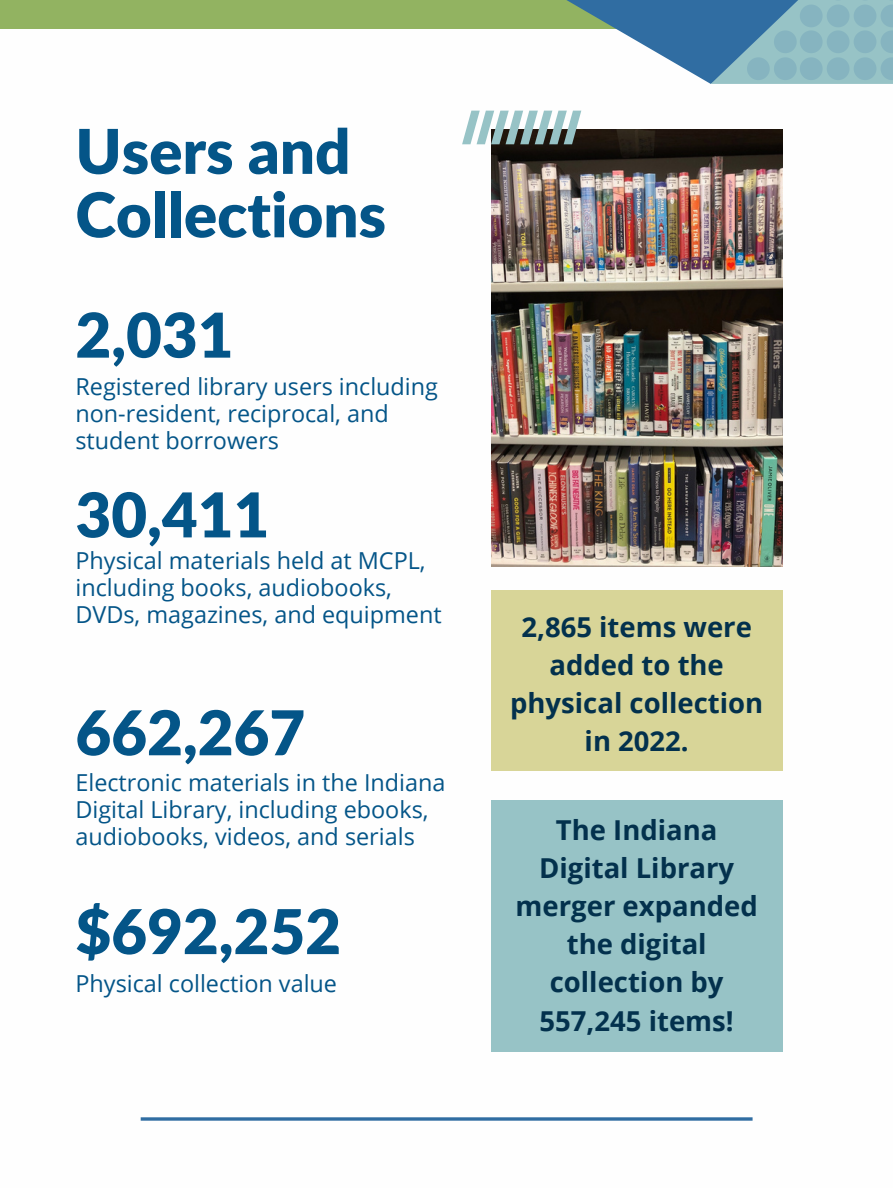
<style>
.page{position:relative;width:893px;height:1188px;background:#fff}
.page>*{position:absolute;margin:0;border:0;box-sizing:border-box;transform-origin:0 0}
.t1{font:900 61.8px/63.4px "Lato";color:#045588}
.t2{font:700 27.45px/38.2px "Open Sans";color:#03314d;text-align:center}
.t3{font:23.4px/27px "Open Sans";color:#045588}
</style>
<div class="page">
<img style="left:491px;top:129px;width:291px;height:437px">
<div style="left:491px;top:590px;width:291px;height:181px;background:#d8d598"></div>
<svg style="left:141px;top:1117px;width:611px;height:4px;background:#4f83b0"></svg>
<svg style="left:462px;top:111px;width:119px;height:33px"></svg>
<div style="left:0;top:0;width:684px;height:29px;background:#92b361"></div>
<svg style="left:567px;top:0;width:143px;height:84px"></svg>
<svg style="left:710px;top:0;width:182px;height:84px;background:#5289ae"></svg>
<svg style="left:747px;top:0;width:145px;height:80px;background:#83b2bf"></svg>
<div style="left:491px;top:800px;width:291px;height:252px;background:#97c3c6"></div>
<h1 class="t1" style="left:75px;top:117px;width:312px">Users and<br>Collections</h1>
<h1 class="t1" style="left:75px;top:301px;width:160px">2,031</h1>
<p class="t3" style="left:75px;top:372px;width:364px">Registered library users including non-resident, reciprocal, and student borrowers</p>
<h1 class="t1" style="left:75px;top:480px;width:195px">30,411</h1>
<p class="t3" style="left:75px;top:547px;width:368px">Physical materials held at MCPL, including books, audiobooks,<br>DVDs, magazines, and equipment</p>
<h1 class="t1" style="left:75px;top:698px;width:231px">662,267</h1>
<p class="t3" style="left:75px;top:768px;width:371px">Electronic materials in the Indiana<br>Digital Library, including ebooks, audiobooks, videos, and serials</p>
<h1 class="t1" style="left:75px;top:897px;width:267px">$692,252</h1>
<p class="t3" style="left:75px;top:969px;width:263px">Physical collection value</p>
<p class="t2" style="left:510px;top:607px;width:254px">2,865 items were added to the physical collection in 2022.</p>
<p class="t2" style="left:515px;top:810px;width:244px">The Indiana<br>Digital Library merger expanded the digital collection by<br>557,245 items!</p>
</div>
